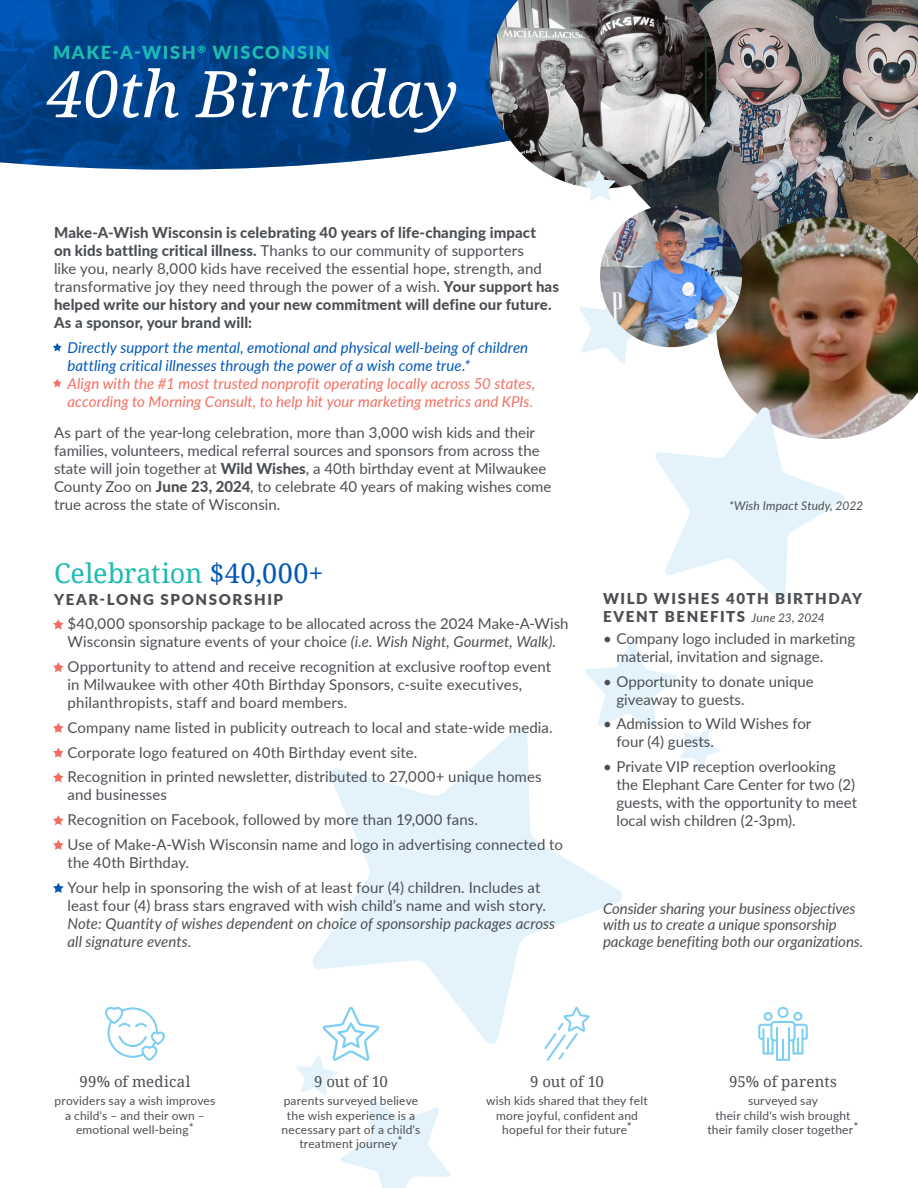
<style>
.page{position:relative;width:918px;height:1188px;background:#fff}
.page>*{position:absolute;margin:0;border:0;box-sizing:border-box;transform-origin:0 0}
.t1{font:italic 64.5px "Droid Serif";letter-spacing:-.005em;color:#fff}
.t2{font:27px "Droid Serif";color:#1dbbb3}
.t3{font:900 18px "Lato";letter-spacing:.09em;color:#1dbbb3}
.t4{font:15px/18px "Lato";color:#4b4f54}
.t5{font:800 15px/18px "Lato";letter-spacing:.005em;color:#4b4f54}
.t6{font:italic 15px/18px "Lato";letter-spacing:.005em;color:#f26f62}
.t7{font:italic 15px/18px "Lato";letter-spacing:.005em;color:#0058b8}
.t8{font:italic 15px/16.5px "Lato";letter-spacing:-.005em;color:#4b4f54}
.t9{font:900 15px/18px "Lato";letter-spacing:.11em;color:#4b4f54}
.t10{font:15px "Droid Serif";color:#4b4f54}
.t11{font:12px/14.4px "Lato";letter-spacing:.015em;color:#4b4f54;text-align:center}
.t12{font:italic 12px "Lato";letter-spacing:.015em;color:#4b4f54}
.s1{font-weight:400}
.s2{font-weight:800}
.s3{color:#0058b8}
.s4{font-style:italic}
.s5{font-weight:400;font-style:italic;font-size:12px}
</style>
<div class="page">
<svg style="left:579px;top:291px;width:70px;height:73px"></svg>
<svg style="left:312px;top:728px;width:310px;height:316px"></svg>
<svg style="left:584px;top:640px;width:136px;height:129px"></svg>
<img style="left:0;top:0;width:490px;height:170px">
<img style="left:626px;top:0;width:292px;height:221px">
<svg style="left:53px;top:343px;width:9px;height:8px"></svg>
<svg style="left:53px;top:379px;width:9px;height:8px"></svg>
<svg style="left:53px;top:619px;width:11px;height:10px"></svg>
<svg style="left:53px;top:662px;width:11px;height:10px"></svg>
<svg style="left:53px;top:723px;width:11px;height:10px"></svg>
<svg style="left:53px;top:748px;width:11px;height:10px"></svg>
<svg style="left:53px;top:772px;width:11px;height:10px"></svg>
<svg style="left:53px;top:815px;width:11px;height:10px"></svg>
<svg style="left:53px;top:840px;width:11px;height:10px"></svg>
<svg style="left:53px;top:883px;width:11px;height:10px"></svg>
<img style="left:490px;top:0;width:226px;height:188px">
<img style="left:716px;top:217px;width:202px;height:221px">
<svg style="left:583px;top:76px;width:113px;height:125px;background:#9a9a9b"></svg>
<img style="left:600px;top:205px;width:142px;height:142px;border-radius:71px">
<svg style="left:655px;top:406px;width:190px;height:195px"></svg>
<svg style="left:105px;top:1007px;width:60px;height:54px"></svg>
<svg style="left:296px;top:1007px;width:155px;height:181px"></svg>
<svg style="left:544px;top:1007px;width:46px;height:54px"></svg>
<svg style="left:758px;top:1007px;width:50px;height:54px"></svg>
<p class="t3" style="left:53px;top:39px;width:278px">MAKE-A-WISH<sup>®</sup> WISCONSIN</p>
<p class="t1" style="left:47px;top:50px;width:412px">40th Birthday</p>
<p class="t5" style="left:54px;top:223px;width:507px">Make-A-Wish Wisconsin is celebrating 40 years of life-changing impact<br>on kids battling critical illness. <span class="s1">Thanks to our community of supporters<br>like you, nearly 8,000 kids have received the essential hope, strength, and transformative joy they need through the power of a wish.</span> Your support has helped write our history and your new commitment will define our future.<br>As a sponsor, your brand will:</p>
<p class="t7" style="left:68px;top:338px;width:462px">Directly support the mental, emotional and physical well-being of children battling critical illnesses through the power of a wish come true.*</p>
<p class="t6" style="left:68px;top:374px;width:469px">Align with the #1 most trusted nonprofit operating locally across 50 states, according to Morning Consult, to help hit your marketing metrics and KPIs.</p>
<p class="t4" style="left:54px;top:423px;width:499px">As part of the year-long celebration, more than 3,000 wish kids and their families, volunteers, medical referral sources and sponsors from across the state will join together at <span class="s2">Wild Wishes</span>, a 40th birthday event at Milwaukee County Zoo on <span class="s2">June 23, 2024</span>, to celebrate 40 years of making wishes come true across the state of Wisconsin.</p>
<p class="t2" style="left:54px;top:555px;width:271px">Celebration <span class="s3">$40,000+</span></p>
<p class="t9" style="left:54px;top:589px;width:231px">YEAR-LONG SPONSORSHIP</p>
<p class="t4" style="left:54px;top:614px;width:516px;text-align:center">• $40,000 sponsorship package to be allocated across the 2024 Make-A-Wish<br>Wisconsin signature events of your choice <span class="s4">(i.e. Wish Night, Gourmet, Walk)</span>.</p>
<p class="t4" style="left:68px;top:657px;width:485px;text-indent:-14px">• Opportunity to attend and receive recognition at exclusive rooftop event in Milwaukee with other 40th Birthday Sponsors, c-suite executives, philanthropists, staff and board members.</p>
<p class="t4" style="left:54px;top:718px;width:500px">• Company name listed in publicity outreach to local and state-wide media.</p>
<p class="t4" style="left:54px;top:743px;width:365px">• Corporate logo featured on 40th Birthday event site.</p>
<p class="t4" style="left:68px;top:767px;width:476px;text-indent:-14px">• Recognition in printed newsletter, distributed to 27,000+ unique homes and businesses</p>
<p class="t4" style="left:54px;top:810px;width:426px">• Recognition on Facebook, followed by more than 19,000 fans.</p>
<p class="t4" style="left:68px;top:835px;width:497px;text-indent:-14px">• Use of Make-A-Wish Wisconsin name and logo in advertising connected to the 40th Birthday.</p>
<p class="t4" style="left:68px;top:878px;width:489px;text-indent:-14px">• Your help in sponsoring the wish of at least four (4) children. Includes at least four (4) brass stars engraved with wish child’s name and wish story.<br><span class="s4">Note: Quantity of wishes dependent on choice of sponsorship packages across all signature events.</span></p>
<p class="t12" style="left:729px;top:497px;width:136px">*Wish Impact Study, 2022</p>
<p class="t9" style="left:603px;top:589px;width:261px">WILD WISHES 40TH BIRTHDAY<br>EVENT BENEFITS <span class="s5">June 23, 2024</span></p>
<p class="t4" style="left:616px;top:629px;width:240px;text-indent:-14px">• Company logo included in marketing material, invitation and signage.</p>
<p class="t4" style="left:616px;top:672px;width:199px;text-indent:-14px">• Opportunity to donate unique giveaway to guests.</p>
<p class="t4" style="left:616px;top:714px;width:196px;text-indent:-14px">• Admission to Wild Wishes for four (4) guests.</p>
<p class="t4" style="left:616px;top:757px;width:242px;text-indent:-14px">• Private VIP reception overlooking the Elephant Care Center for two (2) guests, with the opportunity to meet local wish children (2-3pm).</p>
<p class="t8" style="left:603px;top:899px;width:262px">Consider sharing your business objectives with us to create a unique sponsorship package benefiting both our organizations.</p>
<p class="t10" style="left:80px;top:1072px;width:112px">99% of medical</p>
<p class="t11" style="left:55px;top:1093px;width:162px">providers say a wish improves a child's – and their own – emotional well-being*</p>
<p class="t10" style="left:314px;top:1072px;width:75px">9 out of 10</p>
<p class="t11" style="left:282px;top:1093px;width:140px">parents surveyed believe the wish experience is a necessary part of a child's treatment journey*</p>
<p class="t10" style="left:530px;top:1072px;width:75px">9 out of 10</p>
<p class="t11" style="left:486px;top:1093px;width:163px">wish kids shared that they felt more joyful, confident and hopeful for their future*</p>
<p class="t10" style="left:729px;top:1072px;width:109px">95% of parents</p>
<p class="t11" style="left:707px;top:1093px;width:153px">surveyed say<br>their child's wish brought their family closer together*</p>
</div>
